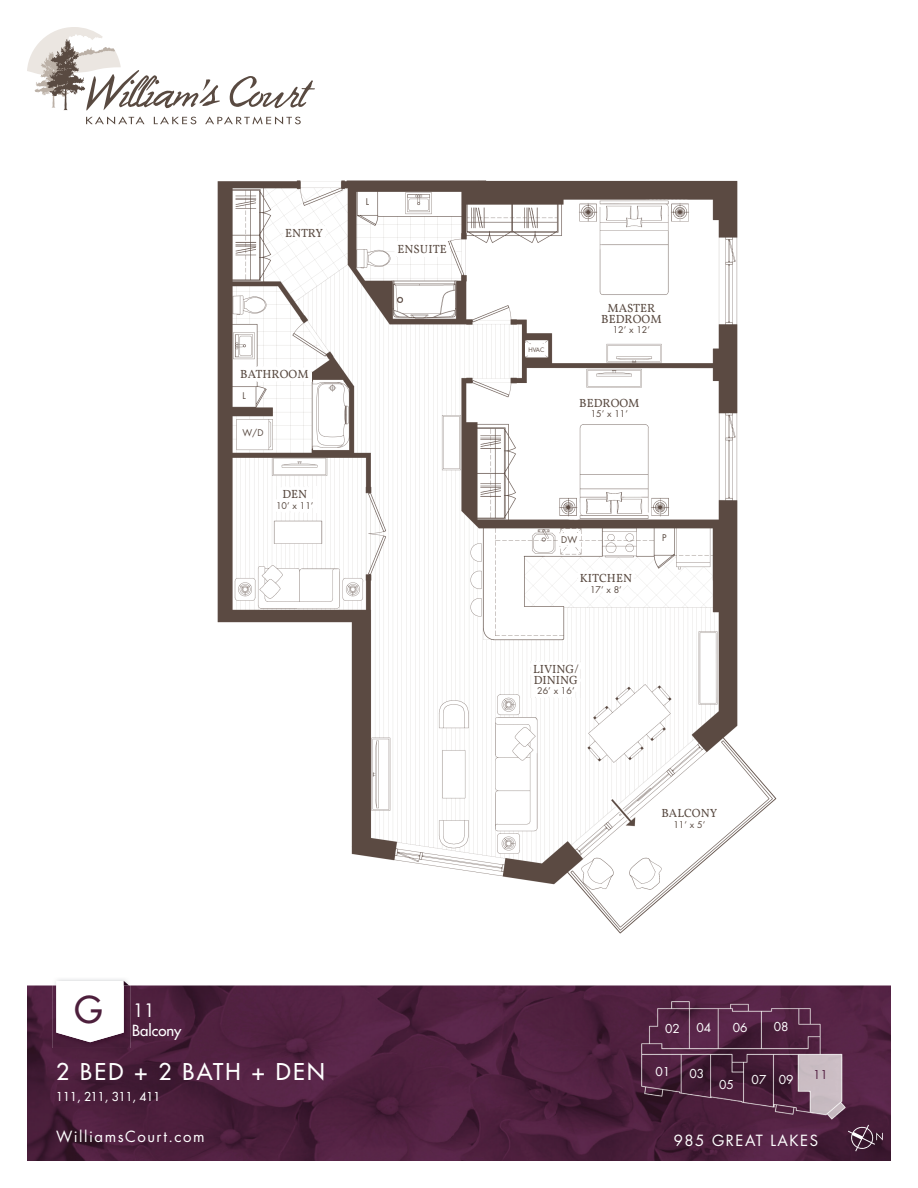
<style>
.page{position:relative;width:918px;height:1188px;background:#fff}
.page>*{position:absolute;margin:0;border:0;box-sizing:border-box;transform-origin:0 0}
.t1{font:500 22.5px "Futura Std";letter-spacing:.1em;color:#fff}
.t2{font:18px "Futura Std";color:#fff}
.t3{font:15px "Futura Std";letter-spacing:.1em;color:#fff}
.t4{font:500 15px "Futura Std";color:#fff}
.t5{font:12px/10.5px "Vollkorn";color:#594a41;text-align:center}
.t6{font:12px "Futura LT";color:#fff}
.t7{font:500 12px "Futura Std";color:#fff}
.t8{font:12px "Futura LT";color:#582647}
.t9{font:9px "Futura Std";color:#594a41}
.t10{font:6px "Futura Std";color:#594a41}
.s1{font-weight:500;font-size:36px;color:#4d1f3c}
</style>
<div class="page">
<svg style="left:27px;top:27px;width:288px;height:97px"></svg>
<img style="left:27px;top:986px;width:864px;height:175px">
<img style="left:53px;top:979px;width:77px;height:69px">
<svg style="left:56px;top:981px;width:73px;height:61px"></svg>
<svg style="left:848px;top:1125px;width:35px;height:26px"></svg>
<img style="left:557px;top:999px;width:319px;height:121px">
<img style="left:217px;top:180px;width:560px;height:754px">
<img style="left:577px;top:571px;width:58px;height:25px">
<img style="left:577px;top:395px;width:65px;height:26px">
<img style="left:599px;top:301px;width:65px;height:36px">
<img style="left:274px;top:487px;width:42px;height:25px">
<img style="left:659px;top:806px;width:61px;height:25px">
<img style="left:530px;top:661px;width:52px;height:37px">
<img style="left:282px;top:225px;width:44px;height:15px">
<img style="left:395px;top:241px;width:55px;height:15px">
<img style="left:238px;top:367px;width:73px;height:15px">
<img style="left:239px;top:425px;width:27px;height:15px">
<img style="left:559px;top:532px;width:22px;height:14px">
<img style="left:660px;top:531px;width:10px;height:14px">
<img style="left:240px;top:388px;width:9px;height:14px">
<svg style="left:363px;top:195px;width:10px;height:13px"></svg>
<img style="left:526px;top:344px;width:21px;height:11px">
<p class="t5" style="left:285px;top:228px;width:39px">ENTRY</p>
<p class="t9" style="left:366px;top:196px;width:5px">L</p>
<p class="t5" style="left:397px;top:243px;width:51px">ENSUITE</p>
<p class="t5" style="left:240px;top:369px;width:70px">BATHROOM</p>
<p class="t9" style="left:243px;top:390px;width:5px">L</p>
<p class="t9" style="left:242px;top:427px;width:23px">W/D</p>
<p class="t5" style="left:282px;top:489px;width:26px">DEN</p>
<p class="t9" style="left:276px;top:500px;width:39px">10’ x 11’</p>
<h2 class="t2" style="left:74px;top:999px;width:82px"><span class="s1">G</span> 11</h2>
<p class="t4" style="left:132px;top:1021px;width:51px">Balcony</p>
<h1 class="t1" style="left:56px;top:1057px;width:270px">2 BED + 2 BATH + DEN</h1>
<p class="t7" style="left:56px;top:1089px;width:106px">111, 211, 311, 411</p>
<p class="t10" style="left:528px;top:346px;width:17px">HVAC</p>
<p class="t5" style="left:601px;top:303px;width:62px">MASTER<br>BEDROOM</p>
<p class="t9" style="left:613px;top:324px;width:39px">12’ x 12’</p>
<p class="t5" style="left:579px;top:397px;width:62px">BEDROOM</p>
<p class="t9" style="left:591px;top:408px;width:39px">15’ x 11’</p>
<p class="t9" style="left:561px;top:534px;width:17px">DW</p>
<p class="t9" style="left:662px;top:532px;width:6px">P</p>
<p class="t5" style="left:580px;top:573px;width:54px">KITCHEN</p>
<p class="t9" style="left:590px;top:584px;width:33px">17’ x 8’</p>
<p class="t5" style="left:533px;top:664px;width:47px;text-align:left">LIVING/<br>DINING</p>
<p class="t9" style="left:537px;top:685px;width:39px">26’ x 16’</p>
<p class="t5" style="left:661px;top:808px;width:58px">BALCONY</p>
<p class="t9" style="left:673px;top:819px;width:33px">11’ x 5’</p>
<p class="t6" style="left:665px;top:1020px;width:16px">02</p>
<p class="t6" style="left:696px;top:1020px;width:16px">04</p>
<p class="t6" style="left:689px;top:1066px;width:16px">03</p>
<p class="t6" style="left:655px;top:1064px;width:16px">01</p>
<p class="t6" style="left:733px;top:1020px;width:16px">06</p>
<p class="t6" style="left:774px;top:1019px;width:16px">08</p>
<p class="t6" style="left:719px;top:1077px;width:16px">05</p>
<p class="t6" style="left:752px;top:1072px;width:44px">07 09</p>
<p class="t8" style="left:813px;top:1067px;width:16px">11</p>
<p class="t3" style="left:56px;top:1127px;width:150px">WilliamsCourt.com</p>
<p class="t3" style="left:674px;top:1130px;width:146px">985 GREAT LAKES</p>
</div>
